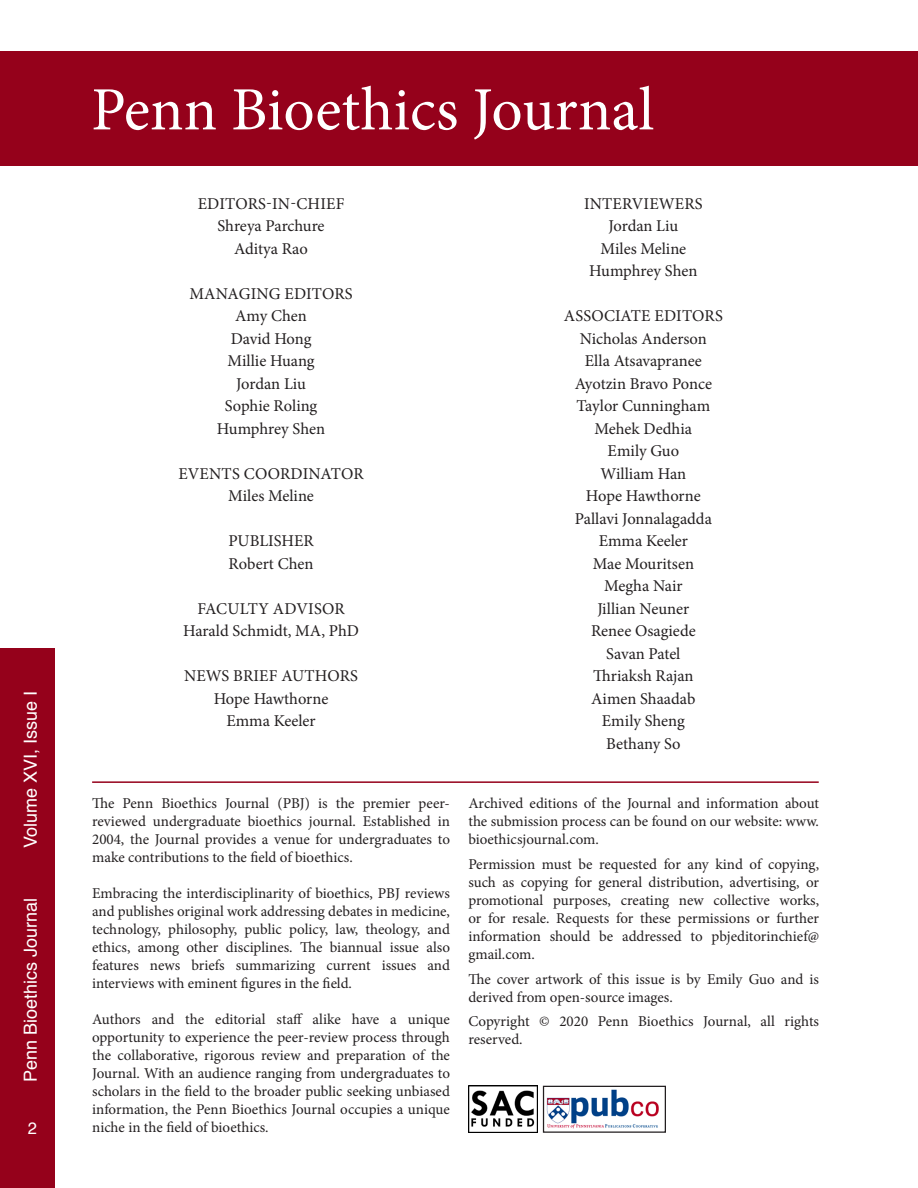
<style>
.page{position:relative;width:918px;height:1188px;background:#fff}
.page>*{position:absolute;margin:0;border:0;box-sizing:border-box;transform-origin:0 0}
.Heads{font:61.5px "Minion Pro";color:#fff}
.t1{font:18px "Helvetica";color:#fff}
.ContentsTitles{font:16.5px "Minion Pro";color:#231f20}
.t2{font:16.5px "Helvetica";color:#fff}
.Paragraph_style_3{font:15px/18px "Minion Pro";color:#231f20;text-align:justify}
.BlockQuotes{font:15px/18px "Minion Pro";color:#231f20;text-align:justify}
</style>
<div class="page">
<div style="left:0;top:648px;width:54px;height:540px;background:#95011b"></div>
<img style="left:468px;top:1086px;width:70px;height:47px">
<img style="left:546px;top:1089px;width:113px;height:40px">
<div style="left:543px;top:1086px;width:123px;height:47px;border:1px solid #231f20"></div>
<div style="left:0;top:51px;width:918px;height:115px;background:#95011b"></div>
<hr style="left:92px;top:781px;width:727px;height:2px;background:#95011b">
<p class="t1" style="left:17px;top:848px;width:159px;rotate:-90deg">Volume XVI, Issue I</p>
<p class="t1" style="left:17px;top:1082px;width:186px;rotate:-90deg">Penn Bioethics Journal</p>
<p class="t2" style="left:28px;top:1116px;width:11px">2</p>
<p class="Heads" style="left:91px;top:69px;width:565px">Penn Bioethics Journal</p>
<p class="ContentsTitles" style="left:198px;top:192px;width:148px">EDITORS-IN-CHIEF</p>
<p class="ContentsTitles" style="left:218px;top:215px;width:109px">Shreya Parchure</p>
<p class="ContentsTitles" style="left:234px;top:237px;width:75px">Aditya Rao</p>
<p class="ContentsTitles" style="left:189px;top:282px;width:165px">MANAGING EDITORS</p>
<p class="ContentsTitles" style="left:235px;top:305px;width:73px">Amy Chen</p>
<p class="ContentsTitles" style="left:231px;top:327px;width:82px">David Hong</p>
<p class="ContentsTitles" style="left:227px;top:350px;width:89px">Millie Huang</p>
<p class="ContentsTitles" style="left:236px;top:372px;width:71px">Jordan Liu</p>
<p class="ContentsTitles" style="left:225px;top:395px;width:94px">Sophie Roling</p>
<p class="ContentsTitles" style="left:217px;top:417px;width:110px">Humphrey Shen</p>
<p class="ContentsTitles" style="left:179px;top:462px;width:187px">EVENTS COORDINATOR</p>
<p class="ContentsTitles" style="left:228px;top:485px;width:87px">Miles Meline</p>
<p class="ContentsTitles" style="left:228px;top:530px;width:87px">PUBLISHER</p>
<p class="ContentsTitles" style="left:229px;top:552px;width:87px">Robert Chen</p>
<p class="ContentsTitles" style="left:198px;top:597px;width:149px">FACULTY ADVISOR</p>
<p class="ContentsTitles" style="left:183px;top:620px;width:177px">Harald Schmidt, MA, PhD</p>
<p class="ContentsTitles" style="left:184px;top:665px;width:175px">NEWS BRIEF AUTHORS</p>
<p class="ContentsTitles" style="left:214px;top:687px;width:116px">Hope Hawthorne</p>
<p class="ContentsTitles" style="left:226px;top:710px;width:91px">Emma Keeler</p>
<p class="Paragraph_style_3" style="left:92px;top:794px;width:359px">The Penn Bioethics Journal (PBJ) is the premier peer&shy;reviewed undergraduate bioethics journal. Established in 2004, the Journal provides a venue for undergraduates to make contributions to the field of bioethics.</p>
<p class="Paragraph_style_3" style="left:92px;top:884px;width:359px">Embracing the interdisciplinarity of bioethics, PBJ reviews and publishes original work addressing debates in medicine, technology, philosophy, public policy, law, theology, and ethics, among other disciplines. The biannual issue also features news briefs summarizing current issues and interviews with eminent figures in the field.</p>
<p class="Paragraph_style_3" style="left:92px;top:1010px;width:359px">Authors and the editorial staff alike have a unique opportunity to experience the peer-review process through the collaborative, rigorous review and preparation of the Journal. With an audience ranging from undergraduates to scholars in the field to the broader public seeking unbiased information, the Penn Bioethics Journal occupies a unique niche in the field of bioethics.</p>
<p class="ContentsTitles" style="left:584px;top:192px;width:120px">INTERVIEWERS</p>
<p class="ContentsTitles" style="left:608px;top:215px;width:71px">Jordan Liu</p>
<p class="ContentsTitles" style="left:600px;top:237px;width:87px">Miles Meline</p>
<p class="ContentsTitles" style="left:589px;top:260px;width:110px">Humphrey Shen</p>
<p class="ContentsTitles" style="left:564px;top:305px;width:160px">ASSOCIATE EDITORS</p>
<p class="ContentsTitles" style="left:580px;top:327px;width:128px">Nicholas Anderson</p>
<p class="ContentsTitles" style="left:585px;top:350px;width:119px">Ella Atsavapranee</p>
<p class="ContentsTitles" style="left:575px;top:372px;width:139px">Ayotzin Bravo Ponce</p>
<p class="ContentsTitles" style="left:577px;top:395px;width:135px">Taylor Cunningham</p>
<p class="ContentsTitles" style="left:595px;top:417px;width:99px">Mehek Dedhia</p>
<p class="ContentsTitles" style="left:608px;top:440px;width:73px">Emily Guo</p>
<p class="ContentsTitles" style="left:601px;top:462px;width:87px">William Han</p>
<p class="ContentsTitles" style="left:586px;top:485px;width:116px">Hope Hawthorne</p>
<p class="ContentsTitles" style="left:575px;top:507px;width:139px">Pallavi Jonnalagadda</p>
<p class="ContentsTitles" style="left:599px;top:530px;width:91px">Emma Keeler</p>
<p class="ContentsTitles" style="left:593px;top:552px;width:103px">Mae Mouritsen</p>
<p class="ContentsTitles" style="left:604px;top:575px;width:80px">Megha Nair</p>
<p class="ContentsTitles" style="left:597px;top:597px;width:93px">Jillian Neuner</p>
<p class="ContentsTitles" style="left:591px;top:620px;width:106px">Renee Osagiede</p>
<p class="ContentsTitles" style="left:606px;top:642px;width:76px">Savan Patel</p>
<p class="ContentsTitles" style="left:593px;top:665px;width:102px">Thriaksh Rajan</p>
<p class="ContentsTitles" style="left:591px;top:687px;width:106px">Aimen Shaadab</p>
<p class="ContentsTitles" style="left:602px;top:710px;width:84px">Emily Sheng</p>
<p class="ContentsTitles" style="left:606px;top:732px;width:76px">Bethany So</p>
<p class="BlockQuotes" style="left:468px;top:794px;width:352px">Archived editions of the Journal and information about the submission process can be found on our website: www. bioethicsjournal.com.</p>
<p class="BlockQuotes" style="left:468px;top:855px;width:352px">Permission must be requested for any kind of copying, such as copying for general distribution, advertising, or promotional purposes, creating new collective works, or for resale. Requests for these permissions or further information should be addressed to pbjeditorinchief@ gmail.com.</p>
<p class="BlockQuotes" style="left:468px;top:970px;width:352px">The cover artwork of this issue is by Emily Guo and is derived from open-source images.</p>
<p class="BlockQuotes" style="left:468px;top:1013px;width:352px">Copyright © 2020 Penn Bioethics Journal, all rights reserved.</p>
</div>
